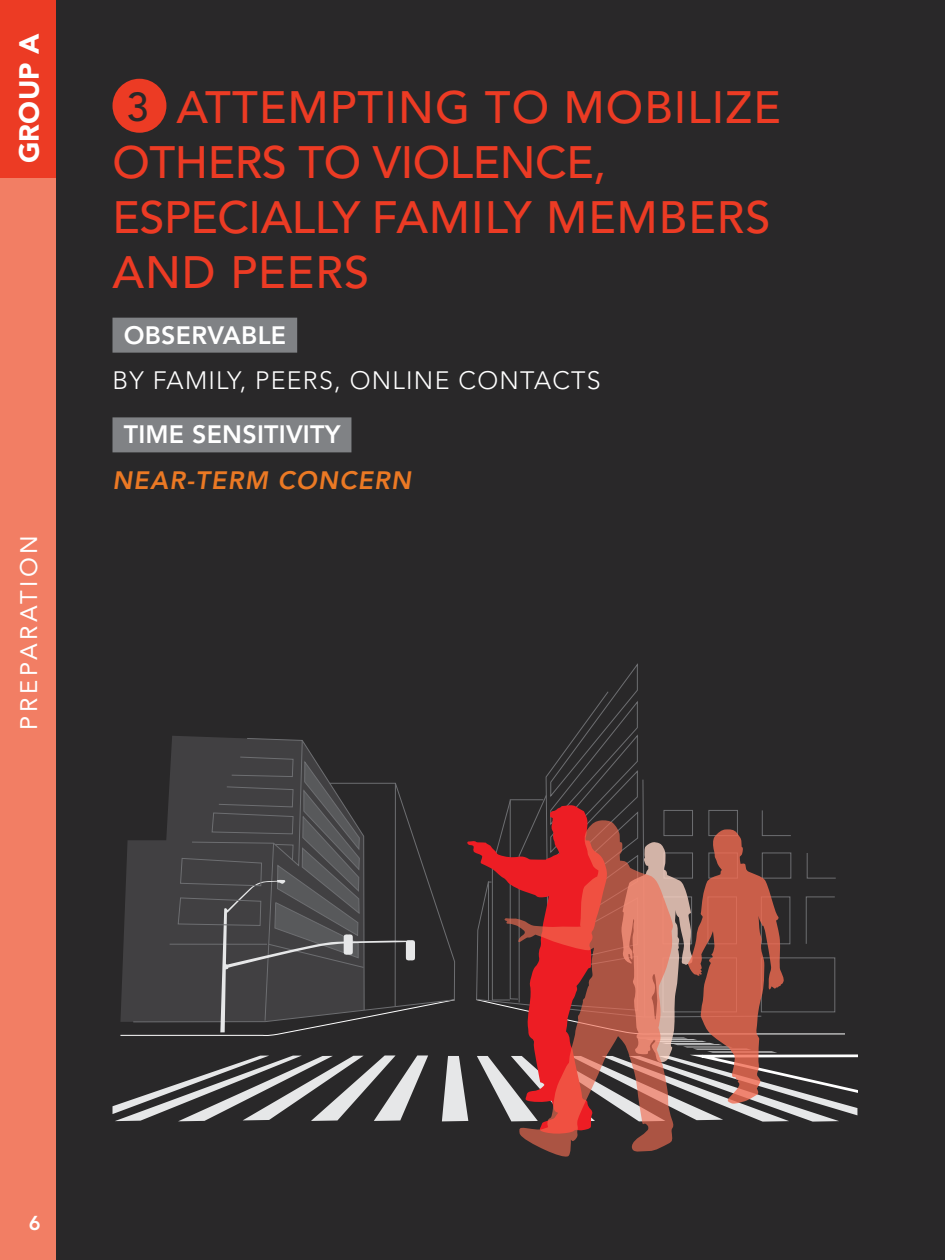
<style>
.page{position:relative;width:945px;height:1260px;background:#292829}
.page>*{position:absolute;margin:0;border:0;box-sizing:border-box;transform-origin:0 0}
.t1{font:500 45px/55px "Avenir";letter-spacing:.025em;color:#ec3b24}
.t2{font:900 27.5px "Avenir";letter-spacing:.01em;color:#fff}
.t3{font:300 25px "Avenir";letter-spacing:.05em;color:#fff}
.t4{font:800 25px "Avenir";letter-spacing:.01em;color:#fff}
.t5{font:italic 800 25px "Avenir";letter-spacing:.05em;color:#eb7924}
.t6{font:23.75px "Avenir";letter-spacing:.15em;color:#fff}
.t7{font:800 20px "Avenir";color:#fff}
.s1{font-size:40px;color:#292829}
</style>
<div class="page">
<div style="left:0;top:178px;width:56px;height:1082px;background:#f27e64"></div>
<div style="left:0;top:0;width:56px;height:178px;background:#ec3b24"></div>
<div style="left:113px;top:79px;width:53px;height:54px;background:#ec3b24;border-radius:50%"></div>
<div style="left:112px;top:318px;width:185px;height:35px;background:#808285"></div>
<div style="left:112px;top:417px;width:239px;height:35px;background:#808285"></div>
<svg style="left:113px;top:663px;width:744px;height:464px"></svg>
<svg style="left:505px;top:820px;width:168px;height:337px"></svg>
<p class="t2" style="left:13px;top:163px;width:131px;rotate:-90deg">GROUP A</p>
<p class="t6" style="left:15px;top:730px;width:196px;rotate:-90deg">PREPARATION</p>
<p class="t1" style="left:112px;top:81px;width:670px;text-indent:14px"><span class="s1">3</span> ATTEMPTING TO MOBILIZE<br>OTHERS TO VIOLENCE,<br>ESPECIALLY FAMILY MEMBERS<br>AND PEERS</p>
<p class="t4" style="left:124px;top:320px;width:164px">OBSERVABLE</p>
<p class="t3" style="left:112px;top:366px;width:490px">BY FAMILY, PEERS, ONLINE CONTACTS</p>
<p class="t4" style="left:124px;top:420px;width:218px">TIME SENSITIVITY</p>
<p class="t5" style="left:112px;top:466px;width:300px">NEAR-TERM CONCERN</p>
<p class="t7" style="left:29px;top:1211px;width:13px">6</p>
</div>
